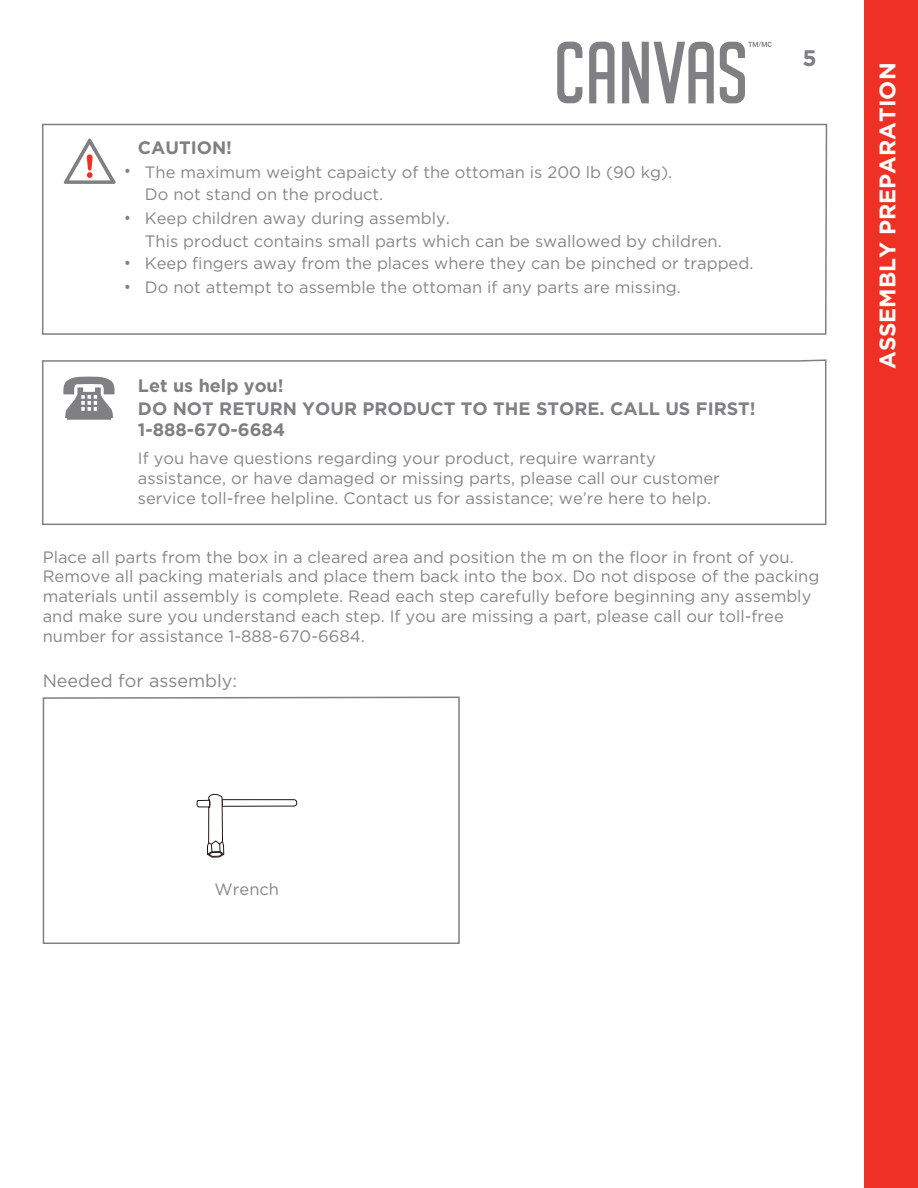
<style>
.page{position:relative;width:918px;height:1188px;background:#fff}
.page>*{position:absolute;margin:0;border:0;box-sizing:border-box;transform-origin:0 0}
.t1{font:700 22.5px "Gotham";color:#fff}
.t2{font:700 22.5px "Gotham";color:#807f83}
.t3{font:700 18px/22px "Gotham";color:#807f83}
.t4{font:18px "Gotham";color:#888687}
.t5{font:16.5px/19.8px "Gotham";color:#888687}
.s1{font-family:"Arial";font-weight:700;font-size:15px;color:#807f83}
</style>
<div class="page">
<div style="left:864px;top:0;width:54px;height:1188px;background:#ee3124"></div>
<svg style="left:557px;top:42px;width:25px;height:61px"></svg>
<svg style="left:589px;top:42px;width:26px;height:61px"></svg>
<svg style="left:622px;top:42px;width:92px;height:61px"></svg>
<svg style="left:720px;top:42px;width:52px;height:61px"></svg>
<svg style="left:42px;top:696px;width:418px;height:248px"></svg>
<svg style="left:42px;top:123px;width:786px;height:212px"></svg>
<svg style="left:64px;top:139px;width:52px;height:45px"></svg>
<svg style="left:42px;top:359px;width:785px;height:166px"></svg>
<svg style="left:63px;top:377px;width:52px;height:43px"></svg>
<svg style="left:197px;top:724px;width:100px;height:134px"></svg>
<p class="t3" style="left:138px;top:136px;width:96px">CAUTION!</p>
<p class="t5" style="left:145px;top:160px;width:529px;line-height:22.5px;text-indent:-20px"><span class="s1">•</span> The maximum weight capaicty of the ottoman is 200 lb (90 kg).<br>Do not stand on the product.</p>
<p class="t5" style="left:145px;top:207px;width:578px;line-height:22.5px;text-indent:-20px"><span class="s1">•</span> Keep children away during assembly.<br>This product contains small parts which can be swallowed by children.</p>
<p class="t5" style="left:125px;top:253px;width:630px"><span class="s1">•</span> Keep fingers away from the places where they can be pinched or trapped.</p>
<p class="t5" style="left:125px;top:277px;width:557px"><span class="s1">•</span> Do not attempt to assemble the ottoman if any parts are missing.</p>
<p class="t3" style="left:138px;top:374px;width:619px">Let us help you!<br>DO NOT RETURN YOUR PRODUCT TO THE STORE. CALL US FIRST!<br>1-888-670-6684</p>
<p class="t5" style="left:138px;top:448px;width:584px">If you have questions regarding your product, require warranty assistance, or have damaged or missing parts, please call our customer service toll-free helpline. Contact us for assistance; we’re here to help.</p>
<h1 class="t2" style="left:803px;top:45px;width:16px">5</h1>
<p class="t5" style="left:43px;top:547px;width:778px">Place all parts from the box in a cleared area and position the m on the floor in front of you.<br>Remove all packing materials and place them back into the box. Do not dispose of the packing materials until assembly is complete. Read each step carefully before beginning any assembly and make sure you understand each step. If you are missing a part, please call our toll-free number for assistance 1-888-670-6684.</p>
<p class="t4" style="left:43px;top:671px;width:196px">Needed for assembly:</p>
<h1 class="t1" style="left:874px;top:369px;width:308px;rotate:-90deg">ASSEMBLY PREPARATION</h1>
<p class="t5" style="left:215px;top:879px;width:66px">Wrench</p>
</div>
